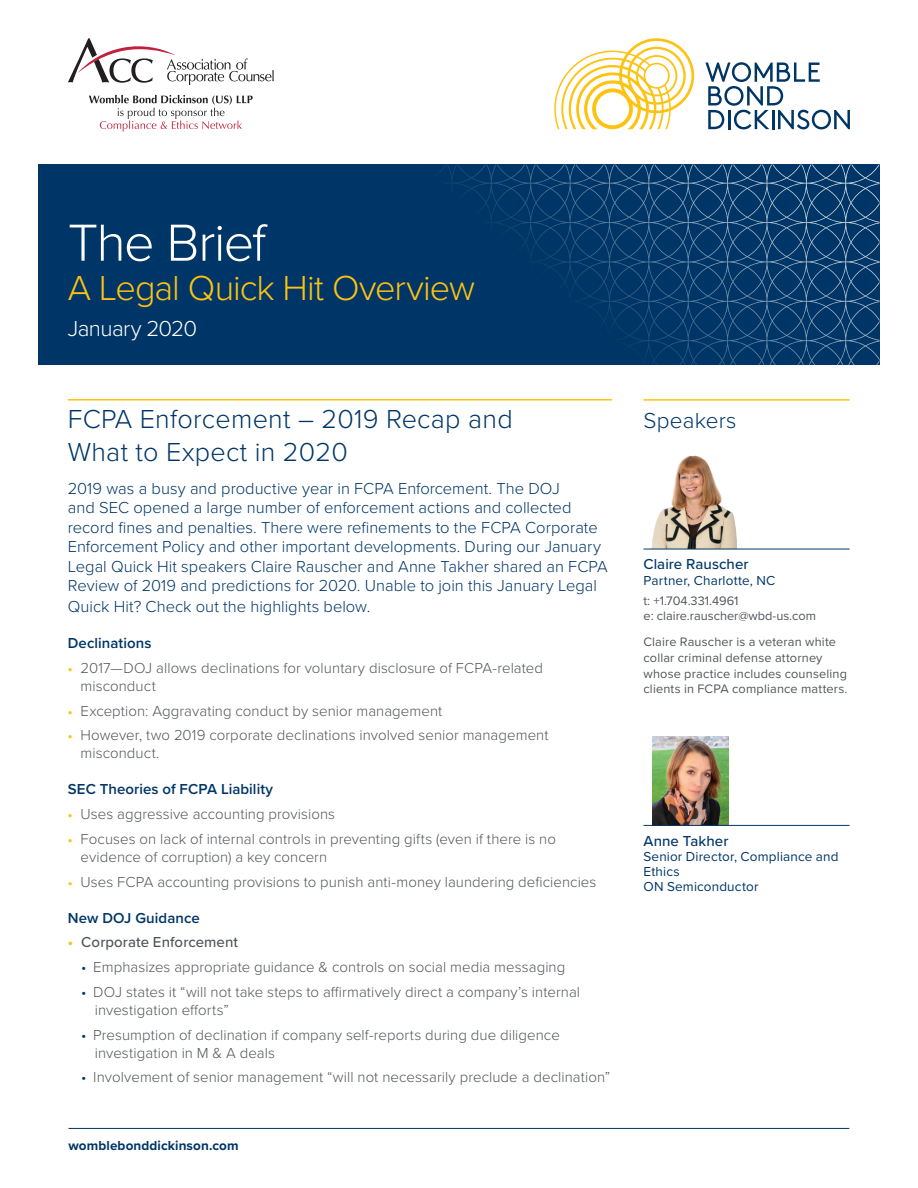
<style>
.page{position:relative;width:918px;height:1188px;background:#fff}
.page>*{position:absolute;margin:0;border:0;box-sizing:border-box;transform-origin:0 0}
.t1{font:300 54px "Proxima Nova";letter-spacing:-.03em;color:#fff}
.t2{font:300 36px "Proxima Nova";letter-spacing:-.03em;color:#fec210}
.t3{font:300 27px/33px "Proxima Nova";letter-spacing:.01em;color:#003667}
.t4{font:300 22.5px "Proxima Nova";letter-spacing:-.025em;color:#fff}
.t5{font:300 22.5px "Proxima Nova";letter-spacing:.01em;color:#003667}
.t6{font:300 16.5px/19.5px "Proxima Nova";color:#003667}
.t7{font:300 15px/18px "Proxima Nova";letter-spacing:.005em;color:#52555b}
.t8{font:600 15px "Proxima Nova";letter-spacing:.005em;color:#003667}
.t9{font:500 15px "Proxima Nova";letter-spacing:.005em;color:#003667}
.t10{font:500 15px "Proxima Nova";letter-spacing:.005em;color:#52555b}
.t11{font:13.5px/14.2px "Proxima Nova";letter-spacing:.01em;color:#003667}
.t12{font:700 13.5px "Proxima Nova";letter-spacing:.01em;color:#003667}
.t13{font:12.75px/15.8px "Proxima Nova";letter-spacing:.015em;color:#52555b}
.s1{font-weight:700;font-size:13.5px;color:#fec210}
.s2{font-weight:700;color:#fec210}
.s3{color:#003667}
</style>
<div class="page">
<hr style="left:69px;top:1128px;width:780px;height:1px;background:#003667">
<img style="left:652px;top:736px;width:76px;height:89px">
<div style="left:38px;top:165px;width:842px;height:200px;background:#003667"></div>
<svg style="left:511px;top:165px;width:368px;height:18px"></svg>
<svg style="left:705px;top:62px;width:145px;height:67px"></svg>
<svg style="left:554px;top:38px;width:140px;height:91px"></svg>
<hr style="left:68px;top:399px;width:544px;height:2px;background:#fec210">
<img style="left:649px;top:455px;width:91px;height:94px">
<hr style="left:644px;top:549px;width:206px;height:1px;background:#003667">
<hr style="left:644px;top:399px;width:206px;height:2px;background:#fec210">
<hr style="left:644px;top:825px;width:206px;height:1px;background:#003667">
<svg style="left:68px;top:38px;width:206px;height:47px"></svg>
<svg style="left:89px;top:95px;width:164px;height:37px"></svg>
<h1 class="t1" style="left:68px;top:202px;width:200px">The Brief</h1>
<h2 class="t2" style="left:68px;top:261px;width:409px">A Legal Quick Hit Overview</h2>
<h3 class="t4" style="left:68px;top:311px;width:131px">January 2020</h3>
<h3 class="t3" style="left:68px;top:401px;width:446px">FCPA Enforcement – 2019 Recap and<br>What to Expect in 2020</h3>
<p class="t6" style="left:68px;top:477px;width:542px">2019 was a busy and productive year in FCPA Enforcement. The DOJ<br>and SEC opened a large number of enforcement actions and collected record fines and penalties. There were refinements to the FCPA Corporate Enforcement Policy and other important developments. During our January Legal Quick Hit speakers Claire Rauscher and Anne Takher shared an FCPA Review of 2019 and predictions for 2020. Unable to join this January Legal</p>
<p class="t6" style="left:68px;top:596px;width:304px">Quick Hit? Check out the highlights below.</p>
<p class="t8" style="left:68px;top:632px;width:85px">Declinations</p>
<p class="t7" style="left:81px;top:658px;width:464px;text-indent:-13px"><span class="s1">•</span> 2017—DOJ allows declinations for voluntary disclosure of FCPA-related misconduct</p>
<p class="t7" style="left:68px;top:701px;width:376px"><span class="s1">•</span> Exception: Aggravating conduct by senior management</p>
<p class="t7" style="left:81px;top:725px;width:470px;text-indent:-13px"><span class="s1">•</span> However, two 2019 corporate declinations involved senior management misconduct.</p>
<p class="t8" style="left:68px;top:778px;width:207px">SEC Theories of FCPA Liability</p>
<p class="t7" style="left:68px;top:804px;width:269px"><span class="s1">•</span> Uses aggressive accounting provisions</p>
<p class="t7" style="left:81px;top:829px;width:477px;text-indent:-13px"><span class="s1">•</span> Focuses on lack of internal controls in preventing gifts (even if there is no evidence of corruption) a key concern</p>
<p class="t7" style="left:68px;top:872px;width:530px"><span class="s1">•</span> Uses FCPA accounting provisions to punish anti-money laundering deficiencies</p>
<p class="t8" style="left:68px;top:906px;width:134px">New DOJ Guidance</p>
<p class="t10" style="left:68px;top:931px;width:172px"><span class="s2">•</span> Corporate Enforcement</p>
<p class="t7" style="left:81px;top:957px;width:486px"><span class="s3">•</span> Emphasizes appropriate guidance &amp; controls on social media messaging</p>
<p class="t7" style="left:95px;top:982px;width:487px;text-indent:-14px"><span class="s3">•</span> DOJ states it “will not take steps to affirmatively direct a company’s internal investigation efforts”</p>
<p class="t7" style="left:95px;top:1025px;width:467px;text-indent:-14px"><span class="s3">•</span> Presumption of declination if company self-reports during due diligence investigation in M &amp; A deals</p>
<p class="t7" style="left:81px;top:1067px;width:531px"><span class="s3">•</span> Involvement of senior management “will not necessarily preclude a declination”</p>
<p class="t12" style="left:69px;top:1136px;width:171px">womblebonddickinson.com</p>
<h3 class="t5" style="left:644px;top:403px;width:95px">Speakers</h3>
<p class="t9" style="left:644px;top:553px;width:107px">Claire Rauscher</p>
<p class="t11" style="left:644px;top:573px;width:133px">Partner, Charlotte, NC</p>
<p class="t13" style="left:644px;top:593px;width:174px;line-height:15px">t: +1.704.331.4961<br>e: claire.rauscher@wbd-us.com</p>
<p class="t13" style="left:644px;top:633px;width:205px">Claire Rauscher is a veteran white collar criminal defense attorney whose practice includes counseling clients in FCPA compliance matters.</p>
<p class="t9" style="left:644px;top:829px;width:86px">Anne Takher</p>
<p class="t11" style="left:644px;top:849px;width:196px">Senior Director, Compliance and<br>Ethics</p>
<p class="t11" style="left:644px;top:879px;width:116px">ON Semiconductor</p>
</div>
